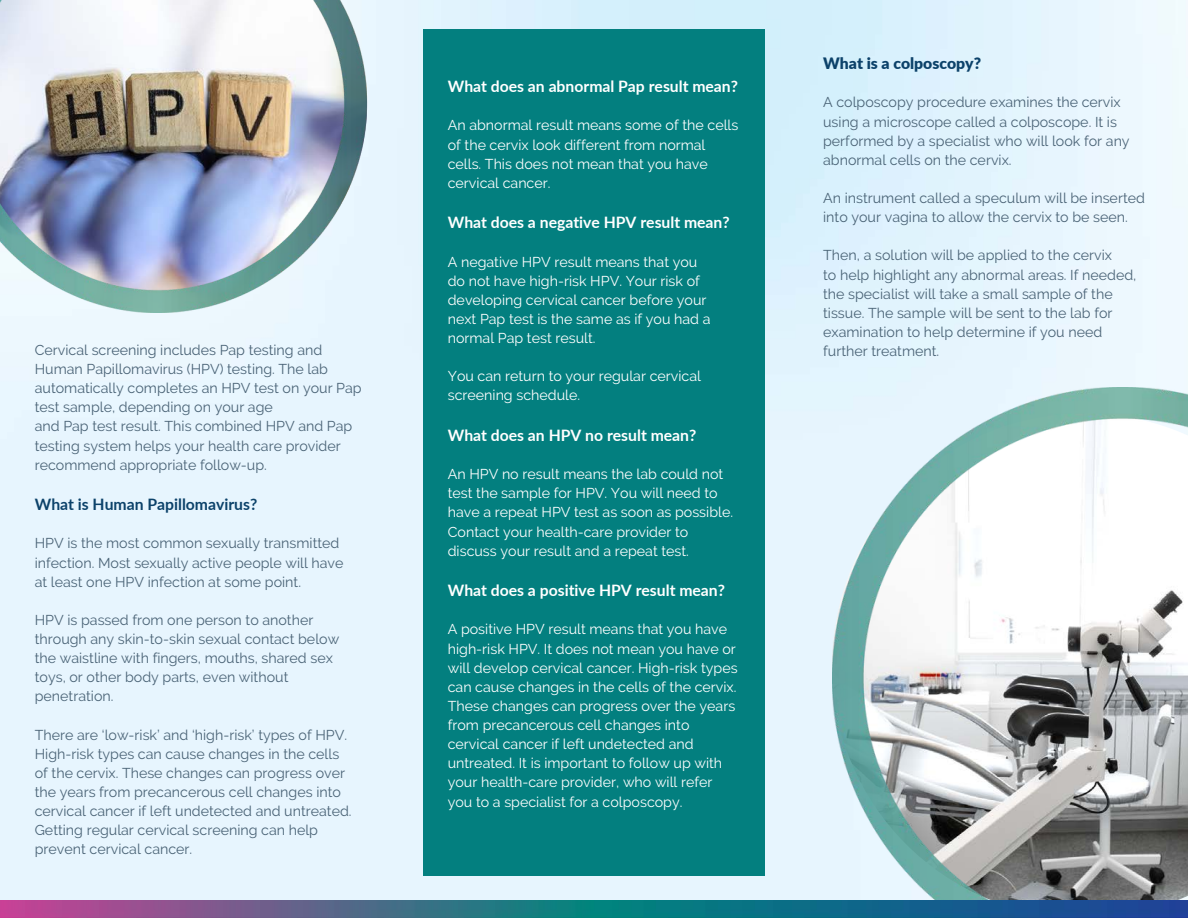
<style>
.page{position:relative;width:1188px;height:918px;background:#fff}
.page>*{position:absolute;margin:0;border:0;box-sizing:border-box;transform-origin:0 0}
.t1{font:700 15.75px "Lato";color:#fff}
.t2{font:700 15.75px "Lato";color:#0c426a}
.t3{font:900 15.75px "Lato";color:#0c426a}
.t4{font:14.25px/19.2px "Raleway";color:#4a6376}
.t5{font:14.25px/19.2px "Raleway";color:#fff}
</style>
<div class="page">
<img style="left:0;top:0;width:1188px;height:900px">
<img style="left:832px;top:388px;width:356px;height:512px">
<div style="left:423px;top:30px;width:342px;height:846px;background:#037f7f"></div>
<img style="left:0;top:0;width:367px;height:312px">
<img style="left:0;top:900px;width:1188px;height:18px">
<div style="left:43px;top:434px;width:13px;height:8px;background:#e7f6fd"></div>
<p class="t4" style="left:35px;top:340px;width:328px">Cervical screening includes Pap testing and Human Papillomavirus (HPV) testing. The lab automatically completes an HPV test on your Pap test sample, depending on your age</p>
<p class="t4" style="left:35px;top:417px;width:319px">and Pap test result. This combined HPV and Pap testing system helps your health care provider recommend appropriate follow-up.</p>
<p class="t2" style="left:35px;top:495px;width:224px">What is Human Papillomavirus?</p>
<p class="t4" style="left:35px;top:534px;width:310px">HPV is the most common sexually transmitted infection. Most sexually active people will have</p>
<p class="t4" style="left:35px;top:572px;width:268px">at least one HPV infection at some point.</p>
<p class="t4" style="left:35px;top:610px;width:306px">HPV is passed from one person to another through any skin-to-skin sexual contact below</p>
<p class="t4" style="left:35px;top:649px;width:300px">the waistline with fingers, mouths, shared sex toys, or other body parts, even without penetration.</p>
<p class="t4" style="left:35px;top:725px;width:314px">There are ‘low-risk’ and ‘high-risk’ types of HPV.<br>High-risk types can cause changes in the cells</p>
<p class="t4" style="left:35px;top:763px;width:318px">of the cervix. These changes can progress over the years from precancerous cell changes into cervical cancer if left undetected and untreated.<br>Getting regular cervical screening can help prevent cervical cancer.</p>
<p class="t1" style="left:448px;top:77px;width:292px">What does an abnormal Pap result mean?</p>
<p class="t5" style="left:448px;top:116px;width:292px">An abnormal result means some of the cells of the cervix look different from normal cells. This does not mean that you have cervical cancer.</p>
<p class="t1" style="left:448px;top:213px;width:283px">What does a negative HPV result mean?</p>
<p class="t5" style="left:448px;top:252px;width:251px">A negative HPV result means that you</p>
<p class="t5" style="left:448px;top:271px;width:260px">do not have high-risk HPV. Your risk of developing cervical cancer before your</p>
<p class="t5" style="left:448px;top:309px;width:264px">next Pap test is the same as if you had a normal Pap test result.</p>
<p class="t5" style="left:448px;top:367px;width:255px">You can return to your regular cervical screening schedule.</p>
<p class="t1" style="left:448px;top:425px;width:250px">What does an HPV no result mean?</p>
<p class="t5" style="left:448px;top:465px;width:287px">An HPV no result means the lab could not test the sample for HPV. You will need to have a repeat HPV test as soon as possible.<br>Contact your health-care provider to discuss your result and a repeat test.</p>
<p class="t1" style="left:448px;top:581px;width:279px">What does a positive HPV result mean?</p>
<p class="t5" style="left:448px;top:620px;width:281px">A positive HPV result means that you have</p>
<p class="t5" style="left:448px;top:639px;width:291px">high-risk HPV. It does not mean you have or will develop cervical cancer. High-risk types can cause changes in the cells of the cervix.<br>These changes can progress over the years from precancerous cell changes into cervical cancer if left undetected and untreated. It is important to follow up with your health-care provider, who will refer</p>
<p class="t5" style="left:448px;top:792px;width:236px">you to a specialist for a colposcopy.</p>
<p class="t3" style="left:823px;top:54px;width:160px">What is a colposcopy?</p>
<p class="t4" style="left:823px;top:93px;width:308px">A colposcopy procedure examines the cervix using a microscope called a colposcope. It is performed by a specialist who will look for any abnormal cells on the cervix.</p>
<p class="t4" style="left:823px;top:188px;width:323px">An instrument called a speculum will be inserted into your vagina to allow the cervix to be seen.</p>
<p class="t4" style="left:823px;top:246px;width:290px">Then, a solution will be applied to the cervix</p>
<p class="t4" style="left:823px;top:265px;width:315px">to help highlight any abnormal areas. If needed,</p>
<p class="t4" style="left:823px;top:284px;width:291px;text-align:justify">the specialist will take a small sample of the tissue. The sample will be sent to the lab for examination to help determine if you need</p>
<p class="t4" style="left:823px;top:341px;width:118px">further treatment.</p>
</div>
